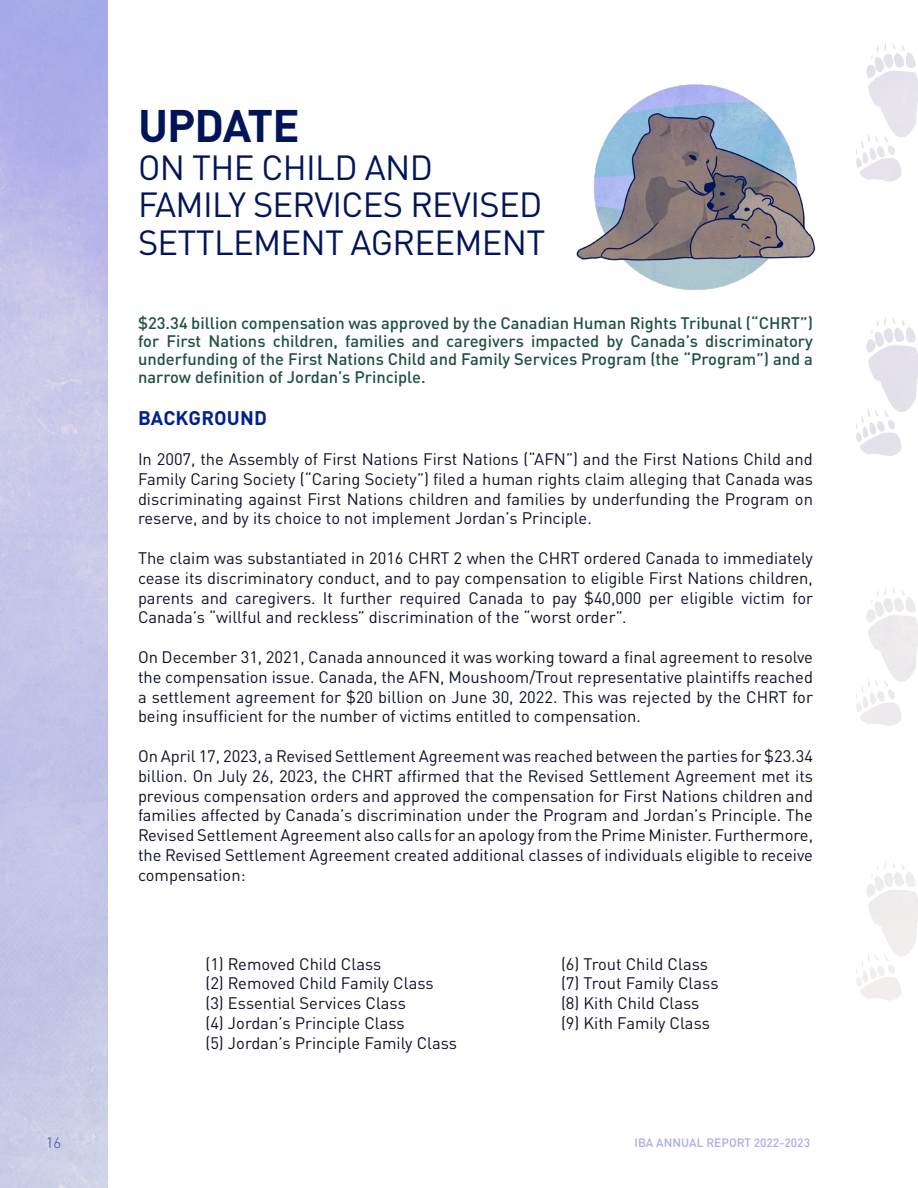
<style>
.page{position:relative;width:918px;height:1188px;background:#fff}
.page>*{position:absolute;margin:0;border:0;box-sizing:border-box;transform-origin:0 0}
.TOPIC_HEADING_RIGHT{font:700 45px "DINOT";letter-spacing:-.02em;color:#001559}
.TOPIC_HEADING_RIGHT-2{font:34.5px/37.5px "DINOT";letter-spacing:-.02em;color:#001559}
.Topic_heading_full{font:700 19.5px "DINOT";letter-spacing:.01em;color:#00218f}
.BODY_COPY_RIGHT{font:16.5px/19.8px "DINOT";color:#0e1029;text-align:justify}
.Case_Heading_-_split{font:500 16.5px/18px "DINOT";color:#205241;text-align:justify}
.t1{font:300 15px "DINOT";color:#32488f}
.t2{font:500 12px "DINOT";color:#a9adeb}
</style>
<div class="page">
<img style="left:856px;top:47px;width:62px;height:954px">
<img style="left:576px;top:43px;width:327px;height:349px">
<p class="TOPIC_HEADING_RIGHT" style="left:138px;top:91px;width:163px">UPDATE</p>
<p class="TOPIC_HEADING_RIGHT-2" style="left:138px;top:146px;width:409px">ON THE CHILD AND<br>FAMILY SERVICES REVISED<br>SETTLEMENT AGREEMENT</p>
<p class="Case_Heading_-_split" style="left:138px;top:313px;width:677px">$23.34 billion compensation was approved by the Canadian Human Rights Tribunal (“CHRT”) for First Nations children, families and caregivers impacted by Canada’s discriminatory underfunding of the First Nations Child and Family Services Program (the “Program”) and a narrow definition of Jordan’s Principle.</p>
<p class="Topic_heading_full" style="left:138px;top:403px;width:130px">BACKGROUND</p>
<p class="BODY_COPY_RIGHT" style="left:138px;top:448px;width:677px">In 2007, the Assembly of First Nations First Nations (“AFN”) and the First Nations Child and Family Caring Society (“Caring Society”) filed a human rights claim alleging that Canada was discriminating against First Nations children and families by underfunding the Program on reserve, and by its choice to not implement Jordan’s Principle.</p>
<p class="BODY_COPY_RIGHT" style="left:138px;top:547px;width:677px">The claim was substantiated in 2016 CHRT 2 when the CHRT ordered Canada to immediately cease its discriminatory conduct, and to pay compensation to eligible First Nations children, parents and caregivers. It further required Canada to pay $40,000 per eligible victim for Canada’s “willful and reckless” discrimination of the “worst order”.</p>
<p class="BODY_COPY_RIGHT" style="left:138px;top:646px;width:677px">On December 31, 2021, Canada announced it was working toward a final agreement to resolve the compensation issue. Canada, the AFN, Moushoom/Trout representative plaintiffs reached a settlement agreement for $20 billion on June 30, 2022. This was rejected by the CHRT for being insufficient for the number of victims entitled to compensation.</p>
<p class="BODY_COPY_RIGHT" style="left:138px;top:745px;width:677px">On April 17, 2023, a Revised Settlement Agreement was reached between the parties for $23.34 billion. On July 26, 2023, the CHRT affirmed that the Revised Settlement Agreement met its previous compensation orders and approved the compensation for First Nations children and families affected by Canada’s discrimination under the Program and Jordan’s Principle. The Revised Settlement Agreement also calls for an apology from the Prime Minister. Furthermore, the Revised Settlement Agreement created additional classes of individuals eligible to receive compensation:</p>
<p class="BODY_COPY_RIGHT" style="left:206px;top:953px;width:177px">(1) Removed Child Class</p>
<p class="BODY_COPY_RIGHT" style="left:206px;top:972px;width:230px">(2) Removed Child Family Class</p>
<p class="BODY_COPY_RIGHT" style="left:206px;top:992px;width:202px">(3) Essential Services Class</p>
<p class="BODY_COPY_RIGHT" style="left:206px;top:1012px;width:201px">(4) Jordan’s Principle Class</p>
<p class="BODY_COPY_RIGHT" style="left:206px;top:1032px;width:253px">(5) Jordan’s Principle Family Class</p>
<p class="BODY_COPY_RIGHT" style="left:561px;top:953px;width:149px">(6) Trout Child Class</p>
<p class="BODY_COPY_RIGHT" style="left:561px;top:972px;width:159px">(7) Trout Family Class</p>
<p class="BODY_COPY_RIGHT" style="left:561px;top:992px;width:140px">(8) Kith Child Class</p>
<p class="BODY_COPY_RIGHT" style="left:561px;top:1012px;width:150px">(9) Kith Family Class</p>
<p class="t1" style="left:46px;top:1131px;width:17px">16</p>
<p class="t2" style="left:634px;top:1133px;width:177px">IBA ANNUAL REPORT 2022-2023</p>
</div>
